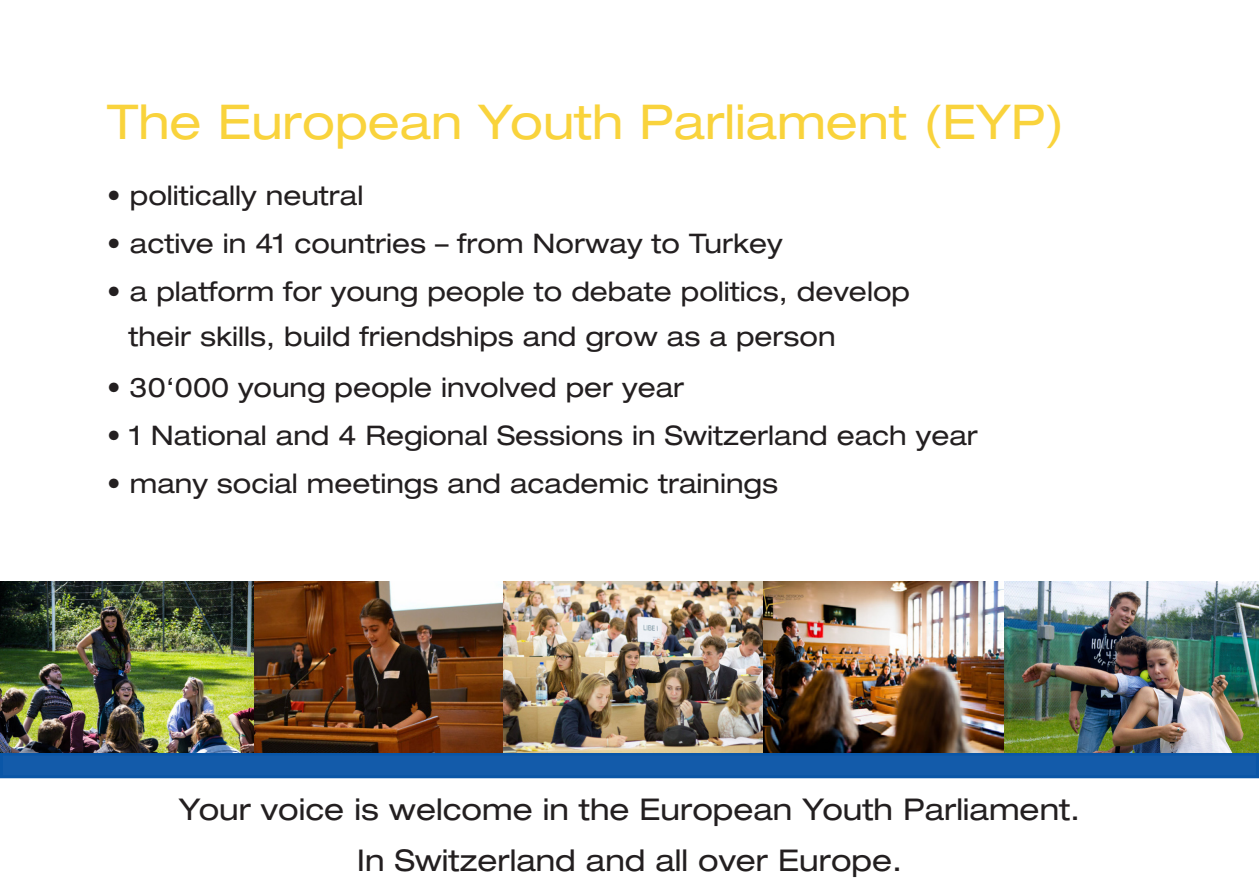
<style>
.page{position:relative;width:1259px;height:893px;background:#fff}
.page>*{position:absolute;margin:0;border:0;box-sizing:border-box;transform-origin:0 0}
.t1{font:expanded 48px "Helvetica Neue LT";color:#f9d33c}
.t2{font:expanded 30px "Helvetica Neue LT";color:#231f20}
.t3{font:expanded 27px "Helvetica Neue LT";color:#231f20}
</style>
<div class="page">
<div style="left:2px;top:754px;width:1255px;height:23px;background:#135baa"></div>
<div style="left:0;top:753px;width:1259px;height:25px;border:3px solid #0a56a7"></div>
<img style="left:762px;top:582px;width:497px;height:171px">
<img style="left:243px;top:582px;width:519px;height:171px">
<img style="left:0;top:582px;width:253px;height:170px">
<p class="t1" style="left:107px;top:93px;width:959px">The European Youth Parliament (EYP)</p>
<p class="t3" style="left:107px;top:179px;width:257px">• politically neutral</p>
<p class="t3" style="left:107px;top:227px;width:677px">• active in 41 countries – from Norway to Turkey</p>
<p class="t3" style="left:107px;top:275px;width:804px">• a platform for young people to debate politics, develop</p>
<p class="t3" style="left:129px;top:320px;width:708px">their skills, build friendships and grow as a person</p>
<p class="t3" style="left:107px;top:371px;width:578px">• 30‘000 young people involved per year</p>
<p class="t3" style="left:107px;top:419px;width:872px">• 1 National and 4 Regional Sessions in Switzerland each year</p>
<p class="t3" style="left:107px;top:467px;width:672px">• many social meetings and academic trainings</p>
<p class="t2" style="left:179px;top:791px;width:903px">Your voice is welcome in the European Youth Parliament.</p>
<p class="t2" style="left:357px;top:842px;width:547px">In Switzerland and all over Europe.</p>
</div>
